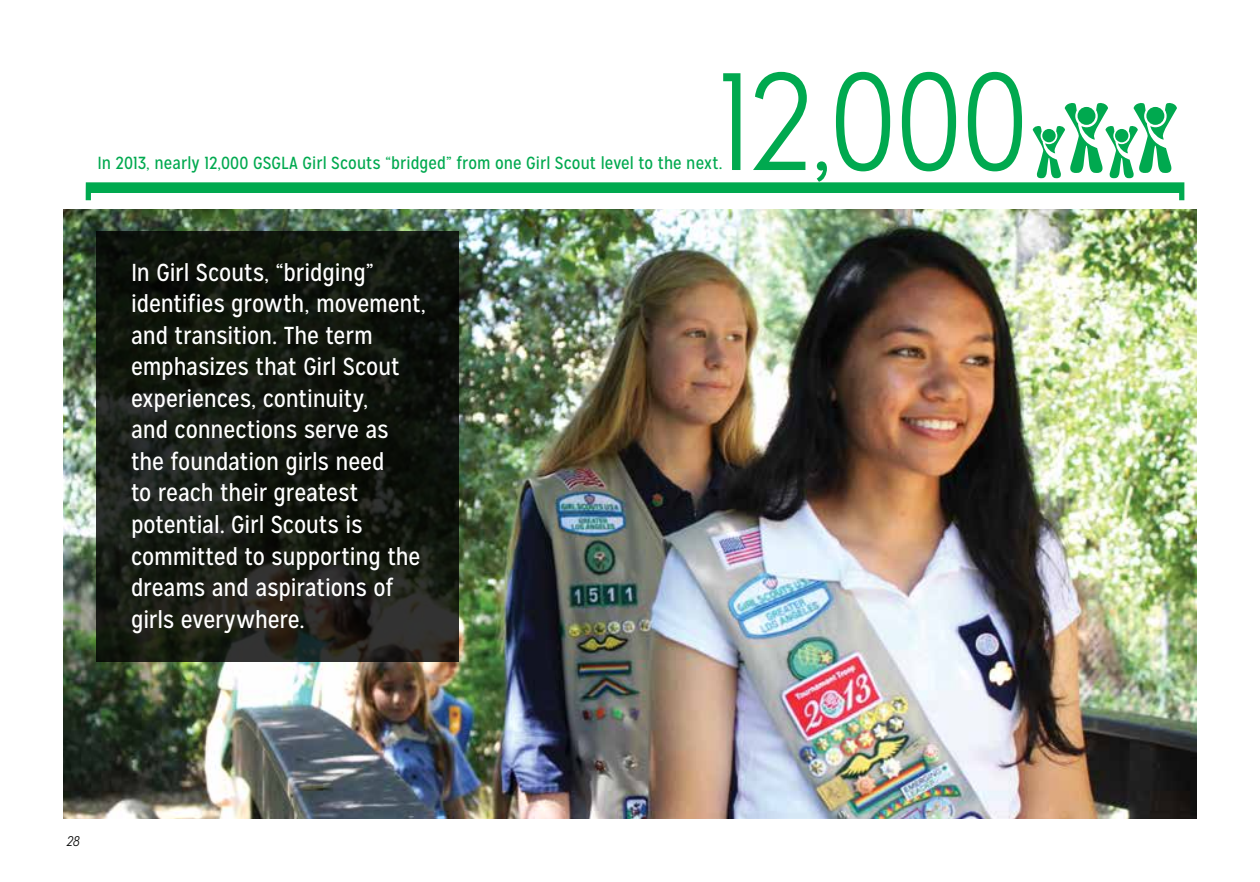
<style>
.page{position:relative;width:1260px;height:882px;background:#fff}
.page>*{position:absolute;margin:0;border:0;box-sizing:border-box;transform-origin:0 0}
.t1{font:300 138.25px "Mission Gothic";color:#00a94f}
.t2{font:24.5px/31.5px "Mission Gothic";letter-spacing:-.005em;color:#fff}
.t3{font:17.5px "Mission Gothic";letter-spacing:.005em;color:#00a94f}
.t4{font:italic 300 14px "Mission Gothic";color:#000}
</style>
<div class="page">
<img style="left:63px;top:209px;width:1134px;height:610px">
<svg style="left:96px;top:231px;width:363px;height:431px;background:#151912"></svg>
<svg style="left:85px;top:103px;width:1100px;height:98px"></svg>
<div style="left:87px;top:184px;width:1094px;height:9px;background:#00a94f"></div>
<h1 class="t1" style="left:716px;top:41px;width:314px">12,000</h1>
<p class="t3" style="left:97px;top:153px;width:627px">I n 2013, nearly 12,000 GSGLA Girl Scouts “bridged” from one Girl Scout level to the next.</p>
<p class="t2" style="left:131px;top:257px;width:297px">I n Girl Scouts, “bridging” identifies growth, movement, and transition. The term emphasizes that Girl Scout experiences, continuity,<br>and connections serve as the foundation girls need<br>to reach their greatest potential. Girl Scouts is committed to supporting the dreams and aspirations of girls everywhere.</p>
<p class="t4" style="left:66px;top:833px;width:15px">28</p>
</div>
